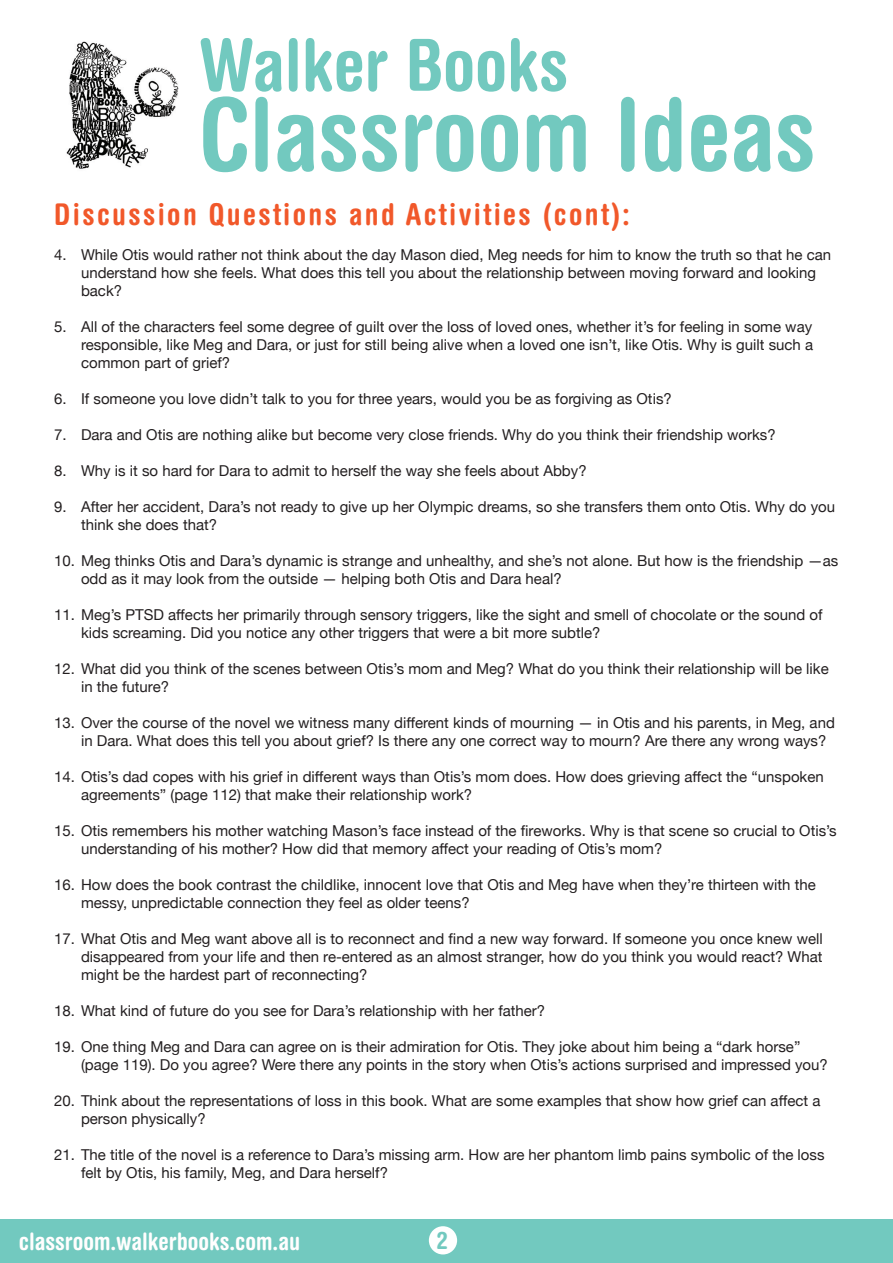
<style>
.page{position:relative;width:893px;height:1263px;background:#fff}
.page>*{position:absolute;margin:0;border:0;box-sizing:border-box;transform-origin:0 0}
.t1{font:700 condensed 100.5px "Helvetica Rounded";color:#72c9bf}
.t2{font:700 condensed 72px "Helvetica Rounded";color:#72c9bf}
.t3{font:700 condensed 30px "Helvetica Rounded";letter-spacing:.08em;color:#f1582a}
.t4{font:700 condensed 24px "Helvetica Rounded";color:#fffefe}
.t5{font:700 condensed 24px "Helvetica Rounded";color:#72c9bf}
.t6{font:15px/18px "Helvetica Neue";color:#231f20}
</style>
<div class="page">
<div style="left:0;top:1219px;width:893px;height:44px;background:#72c9bf"></div>
<img style="left:66px;top:41px;width:113px;height:128px">
<div style="left:429px;top:1226px;width:28px;height:28px;background:#fff;border-radius:50%"></div>
<h2 class="t2" style="left:199px;top:21px;width:371px">Walker Books</h2>
<h1 class="t1" style="left:199px;top:74px;width:618px">Classroom Ideas</h1>
<h3 class="t3" style="left:54px;top:196px;width:577px">Discussion Questions and Activities (cont):</h3>
<p class="t6" style="left:81px;top:247px;width:752px;text-indent:-27px">4. While Otis would rather not think about the day Mason died, Meg needs for him to know the truth so that he can understand how she feels. What does this tell you about the relationship between moving forward and looking back?</p>
<p class="t6" style="left:81px;top:319px;width:734px;text-align:justify;text-indent:-27px">5. All of the characters feel some degree of guilt over the loss of loved ones, whether it’s for feeling in some way responsible, like Meg and Dara, or just for still being alive when a loved one isn’t, like Otis. Why is guilt such a common part of grief?</p>
<p class="t6" style="left:54px;top:391px;width:619px">6. If someone you love didn’t talk to you for three years, would you be as forgiving as Otis?</p>
<p class="t6" style="left:54px;top:427px;width:723px">7. Dara and Otis are nothing alike but become very close friends. Why do you think their friendship works?</p>
<p class="t6" style="left:54px;top:463px;width:534px">8. Why is it so hard for Dara to admit to herself the way she feels about Abby?</p>
<p class="t6" style="left:81px;top:499px;width:756px;text-indent:-27px">9. After her accident, Dara’s not ready to give up her Olympic dreams, so she transfers them onto Otis. Why do you think she does that?</p>
<p class="t6" style="left:81px;top:553px;width:759px;text-indent:-27px">10. Meg thinks Otis and Dara’s dynamic is strange and unhealthy, and she’s not alone. But how is the friendship —as odd as it may look from the outside — helping both Otis and Dara heal?</p>
<p class="t6" style="left:81px;top:607px;width:743px;text-indent:-27px">11. Meg’s PTSD affects her primarily through sensory triggers, like the sight and smell of chocolate or the sound of kids screaming. Did you notice any other triggers that were a bit more subtle?</p>
<p class="t6" style="left:81px;top:661px;width:749px;text-indent:-27px">12. What did you think of the scenes between Otis’s mom and Meg? What do you think their relationship will be like in the future?</p>
<p class="t6" style="left:81px;top:715px;width:755px;text-indent:-27px">13. Over the course of the novel we witness many different kinds of mourning — in Otis and his parents, in Meg, and in Dara. What does this tell you about grief? Is there any one correct way to mourn? Are there any wrong ways?</p>
<p class="t6" style="left:81px;top:769px;width:744px;text-indent:-27px">14. Otis’s dad copes with his grief in different ways than Otis’s mom does. How does grieving affect the “unspoken agreements” (page 112) that make their relationship work?</p>
<p class="t6" style="left:81px;top:823px;width:757px;text-indent:-27px">15. Otis remembers his mother watching Mason’s face instead of the fireworks. Why is that scene so crucial to Otis’s understanding of his mother? How did that memory affect your reading of Otis’s mom?</p>
<p class="t6" style="left:81px;top:877px;width:736px;text-indent:-27px">16. How does the book contrast the childlike, innocent love that Otis and Meg have when they’re thirteen with the messy, unpredictable connection they feel as older teens?</p>
<p class="t6" style="left:81px;top:931px;width:743px;text-align:justify;text-indent:-27px">17. What Otis and Meg want above all is to reconnect and find a new way forward. If someone you once knew well disappeared from your life and then re-entered as an almost stranger, how do you think you would react? What might be the hardest part of reconnecting?</p>
<p class="t6" style="left:54px;top:1003px;width:493px">18. What kind of future do you see for Dara’s relationship with her father?</p>
<p class="t6" style="left:81px;top:1039px;width:748px;text-indent:-27px">19. One thing Meg and Dara can agree on is their admiration for Otis. They joke about him being a “dark horse” (page 119). Do you agree? Were there any points in the story when Otis’s actions surprised and impressed you?</p>
<p class="t6" style="left:81px;top:1093px;width:741px;text-indent:-27px">20. Think about the representations of loss in this book. What are some examples that show how grief can affect a person physically?</p>
<p class="t6" style="left:81px;top:1147px;width:745px;text-indent:-27px">21. The title of the novel is a reference to Dara’s missing arm. How are her phantom limb pains symbolic of the loss felt by Otis, his family, Meg, and Dara herself?</p>
<h3 class="t4" style="left:19px;top:1226px;width:283px">classroom.walkerbooks.com.au</h3>
<h3 class="t5" style="left:437px;top:1225px;width:13px">2</h3>
</div>
